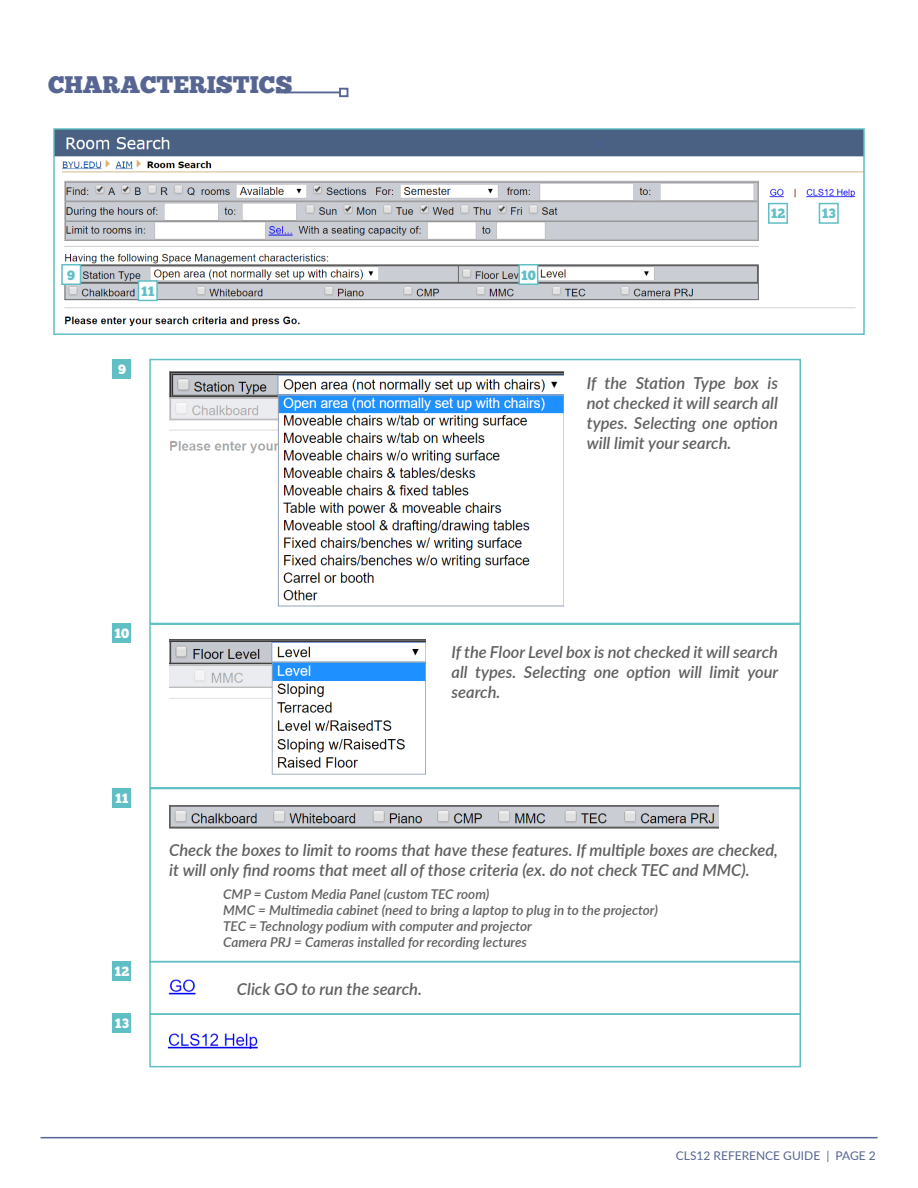
<style>
.page{position:relative;width:918px;height:1188px;background:#fff}
.page>*{position:absolute;margin:0;border:0;box-sizing:border-box;transform-origin:0 0}
.t1{font:24px "Chunk Five";color:#576592}
.t2{font:italic 600 16.5px/19.8px "Lato";color:#606060;text-align:justify}
.t3{font:italic 600 13.5px "Lato";color:#606060}
.t4{font:13.5px "Chunk Five";color:#fff}
.t5{font:13.5px "Chunk Five";color:#60bfc5}
.t6{font:12px "Lato";color:#576592}
</style>
<div class="page">
<hr style="left:40px;top:1137px;width:838px;height:1px;background:#576592">
<img style="left:56px;top:131px;width:806px;height:196px">
<div style="left:53px;top:128px;width:812px;height:207px;border:2px solid #60bfc5"></div>
<img style="left:169px;top:372px;width:394px;height:235px">
<img style="left:169px;top:640px;width:257px;height:134px">
<img style="left:169px;top:805px;width:549px;height:23px">
<img style="left:168px;top:979px;width:28px;height:16px">
<img style="left:158px;top:1033px;width:112px;height:35px">
<div style="left:113px;top:359px;width:18px;height:19px;background:#60bfc5"></div>
<div style="left:113px;top:623px;width:18px;height:20px;background:#60bfc5"></div>
<div style="left:113px;top:788px;width:18px;height:19px;background:#60bfc5"></div>
<div style="left:113px;top:961px;width:18px;height:19px;background:#60bfc5"></div>
<div style="left:113px;top:1013px;width:18px;height:20px;background:#60bfc5"></div>
<div style="left:61px;top:264px;width:20px;height:21px;background:#fff;border:2px solid #60bfc5"></div>
<div style="left:518px;top:264px;width:20px;height:21px;background:#fff;border:2px solid #60bfc5"></div>
<div style="left:138px;top:280px;width:20px;height:21px;background:#fff;border:2px solid #60bfc5"></div>
<div style="left:768px;top:203px;width:20px;height:21px;background:#fff;border:2px solid #60bfc5"></div>
<div style="left:819px;top:203px;width:20px;height:21px;background:#fff;border:2px solid #60bfc5"></div>
<div style="left:149px;top:359px;width:652px;height:265px;border:2px solid #60bfc5"></div>
<div style="left:149px;top:623px;width:652px;height:166px;border:2px solid #60bfc5"></div>
<div style="left:149px;top:788px;width:652px;height:174px;border:2px solid #60bfc5"></div>
<div style="left:149px;top:961px;width:652px;height:54px;border:2px solid #60bfc5"></div>
<div style="left:149px;top:1013px;width:652px;height:54px;border:2px solid #60bfc5"></div>
<hr style="left:276px;top:92px;width:64px;height:1px;background:#576592">
<div style="left:339px;top:88px;width:9px;height:9px;border:2px solid #576592"></div>
<p class="t1" style="left:48px;top:70px;width:246px">CHARACTERISTICS</p>
<p class="t5" style="left:67px;top:267px;width:9px">9</p>
<p class="t5" style="left:521px;top:267px;width:16px">10</p>
<p class="t5" style="left:141px;top:283px;width:15px">11</p>
<p class="t4" style="left:118px;top:361px;width:9px">9</p>
<p class="t5" style="left:771px;top:206px;width:16px">12</p>
<p class="t5" style="left:822px;top:206px;width:15px">13</p>
<p class="t2" style="left:587px;top:373px;width:193px">If the Station Type box is not checked it will search all types. Selecting one option will limit your search.</p>
<p class="t4" style="left:115px;top:626px;width:16px">10</p>
<p class="t4" style="left:115px;top:790px;width:15px">11</p>
<p class="t4" style="left:115px;top:963px;width:16px">12</p>
<p class="t4" style="left:115px;top:1015px;width:15px">13</p>
<p class="t2" style="left:452px;top:642px;width:328px">If the Floor Level box is not checked it will search all types. Selecting one option will limit your search.</p>
<p class="t2" style="left:169px;top:840px;width:610px">Check the boxes to limit to rooms that have these features. If multiple boxes are checked, it will only find rooms that meet all of those criteria (ex. do not check TEC and MMC).</p>
<p class="t3" style="left:223px;top:884px;width:268px">CMP = Custom Media Panel (custom TEC room)</p>
<p class="t3" style="left:223px;top:900px;width:436px">MMC = Multimedia cabinet (need to bring a laptop to plug in to the projector)</p>
<p class="t3" style="left:223px;top:917px;width:310px">TEC = Technology podium with computer and projector</p>
<p class="t3" style="left:223px;top:933px;width:305px">Camera PRJ = Cameras installed for recording lectures</p>
<p class="t2" style="left:237px;top:978px;width:186px">Click GO to run the search.</p>
<p class="t6" style="left:676px;top:1147px;width:201px">CLS12 REFERENCE GUIDE | PAGE 2</p>
</div>
